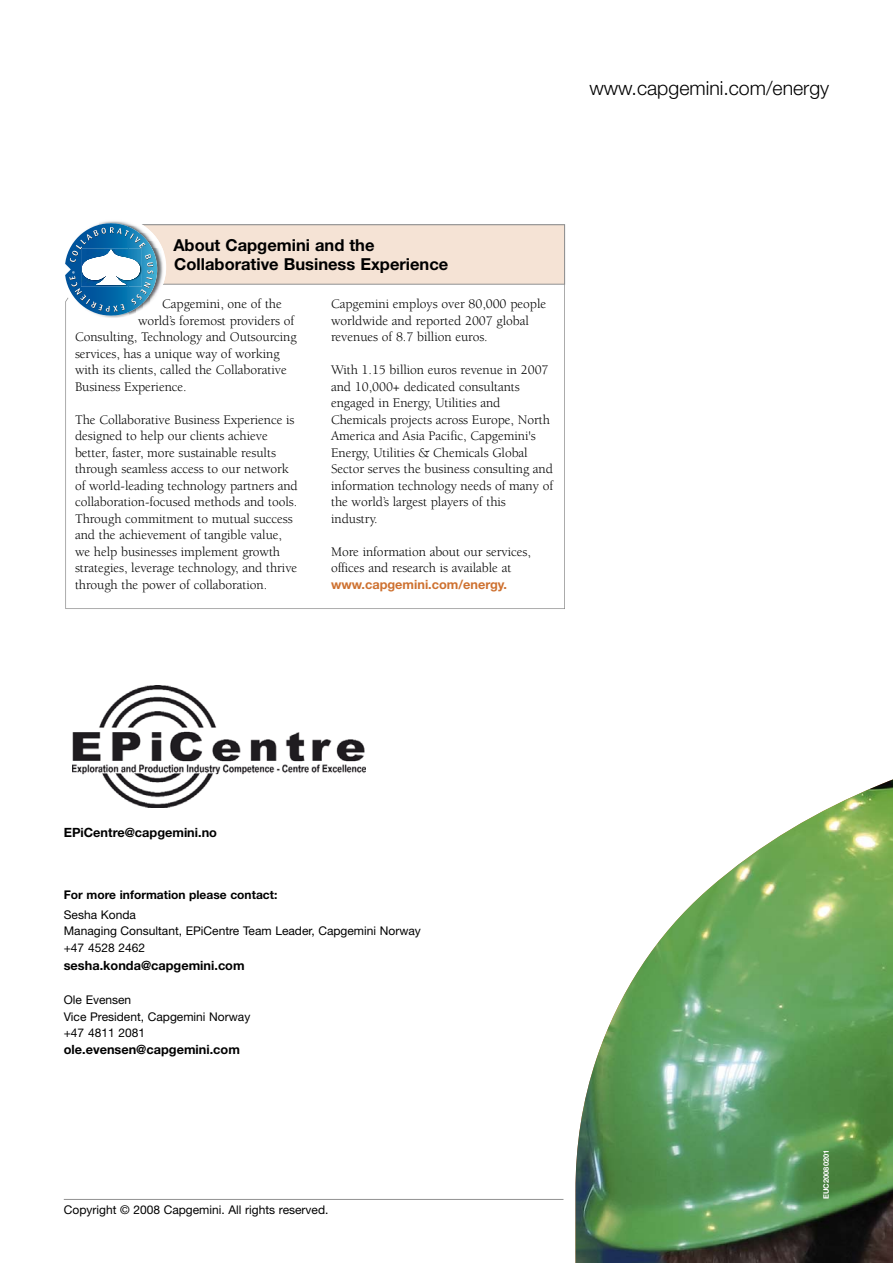
<style>
.page{position:relative;width:893px;height:1263px;background:#fff}
.page>*{position:absolute;margin:0;border:0;box-sizing:border-box;transform-origin:0 0}
.t1{font:300 19.5px "Helvetica Neue";color:#000}
.t2{font:700 16.5px/19.5px "Helvetica Neue";color:#000}
.t3{font:13.5px/16.5px "Berkeley";letter-spacing:-.005em;color:#000}
.t4{font:700 12.75px "Helvetica Neue";color:#000}
.t5{font:700 12.75px "Helvetica Neue";color:#ce7130}
.t6{font:12px/16.5px "Helvetica Neue";color:#000}
.t7{font:700 12px "Helvetica Neue";color:#000}
.t8{font:700 7.5px "Helvetica Neue";color:#fff}
</style>
<div class="page">
<hr style="left:64px;top:1199px;width:499px;height:1px;background:#909090">
<svg style="left:65px;top:285px;width:500px;height:324px"></svg>
<div style="left:123px;top:225px;width:441px;height:59px;background:#f5e3d5"></div>
<div style="left:122px;top:224px;width:443px;height:61px;border:1px solid #909090"></div>
<img style="left:65px;top:221px;width:101px;height:97px">
<img style="left:96px;top:280px;width:30px;height:5px">
<img style="left:82px;top:249px;width:58px;height:31px">
<img style="left:575px;top:779px;width:317px;height:484px">
<img style="left:72px;top:685px;width:293px;height:122px">
<h1 class="t1" style="left:589px;top:81px;width:241px">www.capgemini.com/energy</h1>
<p class="t2" style="left:173px;top:237px;width:276px">About Capgemini and the<br>Collaborative Business Experience</p>
<p class="t3" style="left:162px;top:297px;width:121px">Capgemini, one of the</p>
<p class="t3" style="left:138px;top:313px;width:158px">world’s foremost providers of</p>
<p class="t3" style="left:75px;top:330px;width:223px">Consulting, Technology and Outsourcing</p>
<p class="t3" style="left:75px;top:346px;width:206px">services, has a unique way of working</p>
<p class="t3" style="left:75px;top:363px;width:213px">with its clients, called the Collaborative</p>
<p class="t3" style="left:75px;top:379px;width:113px">Business Experience.</p>
<p class="t3" style="left:75px;top:412px;width:224px">The Collaborative Business Experience is designed to help our clients achieve better, faster, more sustainable results through seamless access to our network of world-leading technology partners and collaboration-focused methods and tools.<br>Through commitment to mutual success and the achievement of tangible value, we help businesses implement growth strategies, leverage technology, and thrive through the power of collaboration.</p>
<p class="t3" style="left:331px;top:297px;width:217px">Capgemini employs over 80,000 people worldwide and reported 2007 global revenues of 8.7 billion euros.</p>
<p class="t3" style="left:331px;top:363px;width:223px">With 1.15 billion euros revenue in 2007 and 10,000+ dedicated consultants engaged in Energy, Utilities and Chemicals projects across Europe, North America and Asia Pacific, Capgemini's Energy, Utilities &amp; Chemicals Global Sector serves the business consulting and information technology needs of many of the world’s largest players of this industry.</p>
<p class="t3" style="left:331px;top:544px;width:201px">More information about our services, offices and research is available at</p>
<p class="t5" style="left:331px;top:579px;width:177px">www.capgemini.com/energy.</p>
<p class="t4" style="left:64px;top:828px;width:155px">EPiCentre@capgemini.no</p>
<p class="t7" style="left:64px;top:891px;width:215px">For more information please contact:</p>
<p class="t6" style="left:64px;top:908px;width:359px">Sesha Konda<br>Managing Consultant, EPiCentre Team Leader, Capgemini Norway +47 4528 2462</p>
<p class="t4" style="left:64px;top:961px;width:182px">sesha.konda@capgemini.com</p>
<p class="t6" style="left:64px;top:993px;width:188px">Ole Evensen<br>Vice President, Capgemini Norway +47 4811 2081</p>
<p class="t4" style="left:64px;top:1045px;width:178px">ole.evensen@capgemini.com</p>
<p class="t6" style="left:64px;top:1203px;width:266px">Copyright © 2008 Capgemini. All rights reserved.</p>
<p class="t8" style="left:823px;top:1199px;width:51px;rotate:-90deg">EUC20080201</p>
</div>
